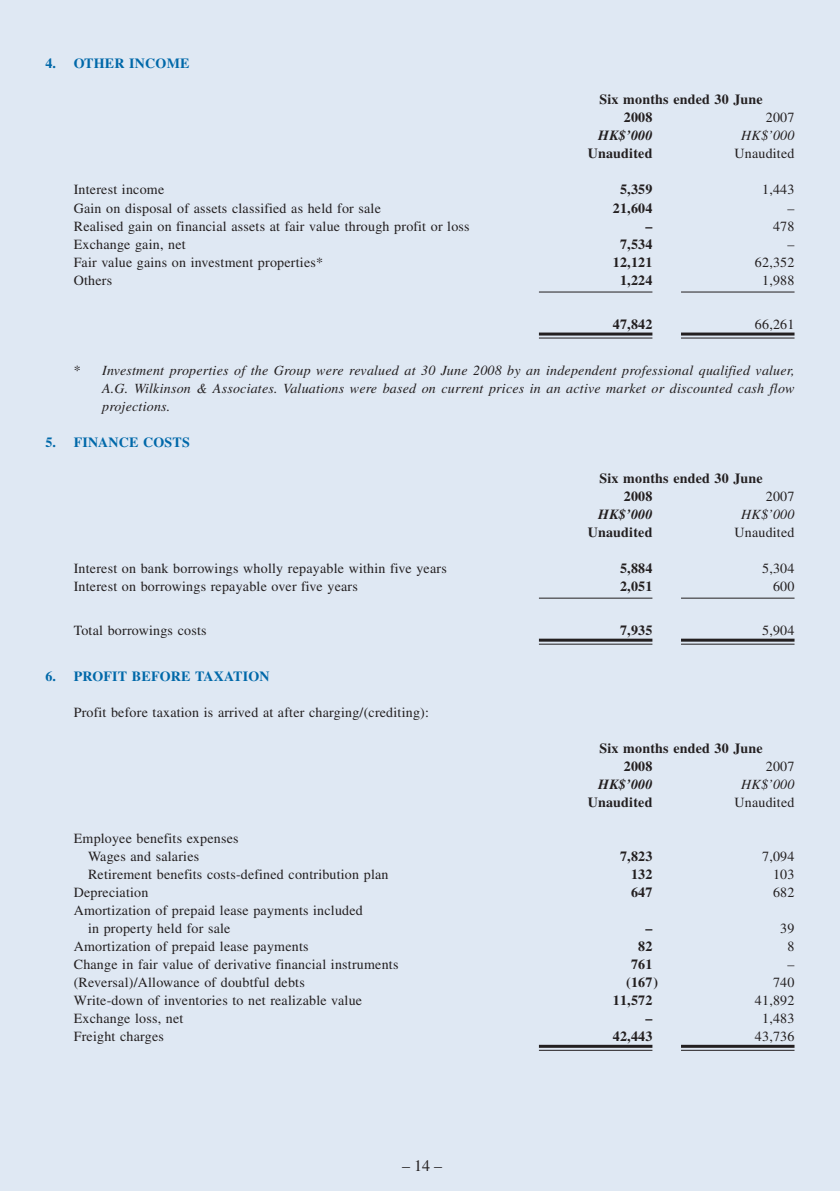
<style>
.page{position:relative;width:840px;height:1191px;background:#fff}
.page>*{position:absolute;margin:0;border:0;box-sizing:border-box;transform-origin:0 0}
.t1{font:16px "Times";color:#231f20}
.t2{font:14px/18px "Times";letter-spacing:.015em;color:#231f20}
.t3{font:italic 14px/18px "Times";letter-spacing:.015em;color:#231f20;text-align:justify}
.t4{font:700 14px/18px "Times";letter-spacing:.015em;color:#231f20}
.t5{font:700 14px "Times";letter-spacing:.015em;color:#0068a9}
.t6{font:italic 700 14px "Times";letter-spacing:.015em;color:#231f20}
.s1{font-style:normal}
</style>
<div class="page">
<div style="left:0;top:0;width:839px;height:1191px;background:#dfe8f3"></div>
<hr style="left:538px;top:291px;width:114px;height:1px;background:#231f20">
<hr style="left:680px;top:291px;width:114px;height:1px;background:#231f20">
<hr style="left:538px;top:332px;width:114px;height:3px;background:#231f20">
<hr style="left:538px;top:337px;width:114px;height:1px;background:#231f20">
<hr style="left:680px;top:332px;width:114px;height:3px;background:#231f20">
<hr style="left:680px;top:337px;width:114px;height:1px;background:#231f20">
<hr style="left:538px;top:597px;width:114px;height:1px;background:#231f20">
<hr style="left:680px;top:597px;width:114px;height:1px;background:#231f20">
<hr style="left:538px;top:638px;width:114px;height:3px;background:#231f20">
<hr style="left:538px;top:643px;width:114px;height:1px;background:#231f20">
<hr style="left:680px;top:638px;width:114px;height:3px;background:#231f20">
<hr style="left:680px;top:643px;width:114px;height:1px;background:#231f20">
<hr style="left:538px;top:1044px;width:114px;height:3px;background:#231f20">
<hr style="left:538px;top:1049px;width:114px;height:1px;background:#231f20">
<hr style="left:680px;top:1044px;width:114px;height:3px;background:#231f20">
<hr style="left:680px;top:1049px;width:114px;height:1px;background:#231f20">
<p class="t5" style="left:45px;top:59px;width:145px">4. OTHER INCOME</p>
<p class="t4" style="left:623px;top:92px;width:140px;text-indent:-24px">Six months ended 30 June<br>2008</p>
<p class="t2" style="left:765px;top:110px;width:30px">2007</p>
<p class="t6" style="left:598px;top:131px;width:56px">HK$’000</p>
<p class="t3" style="left:740px;top:128px;width:55px">HK$’000</p>
<p class="t4" style="left:587px;top:146px;width:66px">Unaudited</p>
<p class="t2" style="left:734px;top:146px;width:62px">Unaudited</p>
<p class="t2" style="left:74px;top:182px;width:92px">Interest income</p>
<p class="t4" style="left:619px;top:182px;width:34px">5,359</p>
<p class="t2" style="left:761px;top:182px;width:34px">1,443</p>
<p class="t2" style="left:74px;top:200px;width:308px">Gain on disposal of assets classified as held for sale</p>
<p class="t4" style="left:612px;top:200px;width:41px">21,604</p>
<p class="t2" style="left:787px;top:200px;width:8px">–</p>
<p class="t2" style="left:74px;top:218px;width:397px">Realised gain on financial assets at fair value through profit or loss</p>
<p class="t4" style="left:645px;top:218px;width:8px">–</p>
<p class="t2" style="left:772px;top:218px;width:23px">478</p>
<p class="t2" style="left:74px;top:236px;width:113px">Exchange gain, net</p>
<p class="t4" style="left:619px;top:236px;width:34px">7,534</p>
<p class="t2" style="left:787px;top:236px;width:8px">–</p>
<p class="t2" style="left:74px;top:254px;width:251px">Fair value gains on investment properties*</p>
<p class="t4" style="left:612px;top:254px;width:41px">12,121</p>
<p class="t2" style="left:754px;top:254px;width:41px">62,352</p>
<p class="t2" style="left:74px;top:272px;width:40px">Others</p>
<p class="t4" style="left:619px;top:272px;width:34px">1,224</p>
<p class="t2" style="left:761px;top:272px;width:34px">1,988</p>
<p class="t4" style="left:612px;top:316px;width:41px">47,842</p>
<p class="t2" style="left:754px;top:316px;width:41px">66,261</p>
<p class="t3" style="left:102px;top:362px;width:693px;text-indent:-28px"><span class="s1">*</span> Investment properties of the Group were revalued at 30 June 2008 by an independent professional qualified valuer, A.G. Wilkinson &amp; Associates. Valuations were based on current prices in an active market or discounted cash flow projections.</p>
<p class="t5" style="left:45px;top:437px;width:146px">5. FINANCE COSTS</p>
<p class="t4" style="left:623px;top:470px;width:140px;text-indent:-24px">Six months ended 30 June<br>2008</p>
<p class="t2" style="left:765px;top:488px;width:30px">2007</p>
<p class="t6" style="left:598px;top:509px;width:56px">HK$’000</p>
<p class="t3" style="left:740px;top:506px;width:55px">HK$’000</p>
<p class="t4" style="left:587px;top:524px;width:66px">Unaudited</p>
<p class="t2" style="left:734px;top:524px;width:62px">Unaudited</p>
<p class="t2" style="left:74px;top:560px;width:374px">Interest on bank borrowings wholly repayable within five years</p>
<p class="t4" style="left:619px;top:560px;width:34px">5,884</p>
<p class="t2" style="left:761px;top:560px;width:34px">5,304</p>
<p class="t2" style="left:74px;top:578px;width:285px">Interest on borrowings repayable over five years</p>
<p class="t4" style="left:619px;top:578px;width:34px">2,051</p>
<p class="t2" style="left:772px;top:578px;width:23px">600</p>
<p class="t2" style="left:74px;top:622px;width:134px">Total borrowings costs</p>
<p class="t4" style="left:619px;top:622px;width:34px">7,935</p>
<p class="t2" style="left:761px;top:622px;width:34px">5,904</p>
<p class="t5" style="left:45px;top:671px;width:226px">6. PROFIT BEFORE TAXATION</p>
<p class="t2" style="left:74px;top:704px;width:356px">Profit before taxation is arrived at after charging/(crediting):</p>
<p class="t4" style="left:623px;top:740px;width:140px;text-indent:-24px">Six months ended 30 June<br>2008</p>
<p class="t2" style="left:765px;top:758px;width:30px">2007</p>
<p class="t2" style="left:88px;top:830px;width:152px;text-indent:-14px">Employee benefits expenses<br>Wages and salaries</p>
<p class="t6" style="left:598px;top:779px;width:56px">HK$’000</p>
<p class="t3" style="left:740px;top:776px;width:55px">HK$’000</p>
<p class="t4" style="left:587px;top:794px;width:66px">Unaudited</p>
<p class="t2" style="left:734px;top:794px;width:62px">Unaudited</p>
<p class="t4" style="left:619px;top:848px;width:34px">7,823</p>
<p class="t2" style="left:761px;top:848px;width:34px">7,094</p>
<p class="t2" style="left:88px;top:866px;width:302px">Retirement benefits costs-defined contribution plan</p>
<p class="t4" style="left:630px;top:866px;width:23px">132</p>
<p class="t2" style="left:772px;top:866px;width:23px">103</p>
<p class="t2" style="left:74px;top:884px;width:76px">Depreciation</p>
<p class="t4" style="left:630px;top:884px;width:23px">647</p>
<p class="t2" style="left:772px;top:884px;width:23px">682</p>
<p class="t2" style="left:88px;top:902px;width:276px;text-indent:-14px">Amortization of prepaid lease payments included in property held for sale</p>
<p class="t4" style="left:645px;top:920px;width:8px">–</p>
<p class="t2" style="left:779px;top:920px;width:16px">39</p>
<p class="t2" style="left:74px;top:938px;width:236px">Amortization of prepaid lease payments</p>
<p class="t4" style="left:638px;top:938px;width:16px">82</p>
<p class="t2" style="left:787px;top:938px;width:8px">8</p>
<p class="t2" style="left:74px;top:956px;width:326px">Change in fair value of derivative financial instruments</p>
<p class="t4" style="left:630px;top:956px;width:23px">761</p>
<p class="t2" style="left:787px;top:956px;width:8px">–</p>
<p class="t2" style="left:74px;top:974px;width:232px">(Reversal)/Allowance of doubtful debts</p>
<p class="t4" style="left:625px;top:974px;width:33px">(167 )</p>
<p class="t2" style="left:772px;top:974px;width:23px">740</p>
<p class="t2" style="left:74px;top:992px;width:290px">Write-down of inventories to net realizable value</p>
<p class="t4" style="left:612px;top:992px;width:41px">11,572</p>
<p class="t2" style="left:754px;top:992px;width:41px">41,892</p>
<p class="t2" style="left:74px;top:1010px;width:111px">Exchange loss, net</p>
<p class="t4" style="left:645px;top:1010px;width:8px">–</p>
<p class="t2" style="left:761px;top:1010px;width:34px">1,483</p>
<p class="t2" style="left:74px;top:1028px;width:92px">Freight charges</p>
<p class="t4" style="left:612px;top:1028px;width:41px">42,443</p>
<p class="t2" style="left:754px;top:1028px;width:41px">43,736</p>
<p class="t1" style="left:402px;top:1159px;width:41px">– 14 –</p>
</div>
